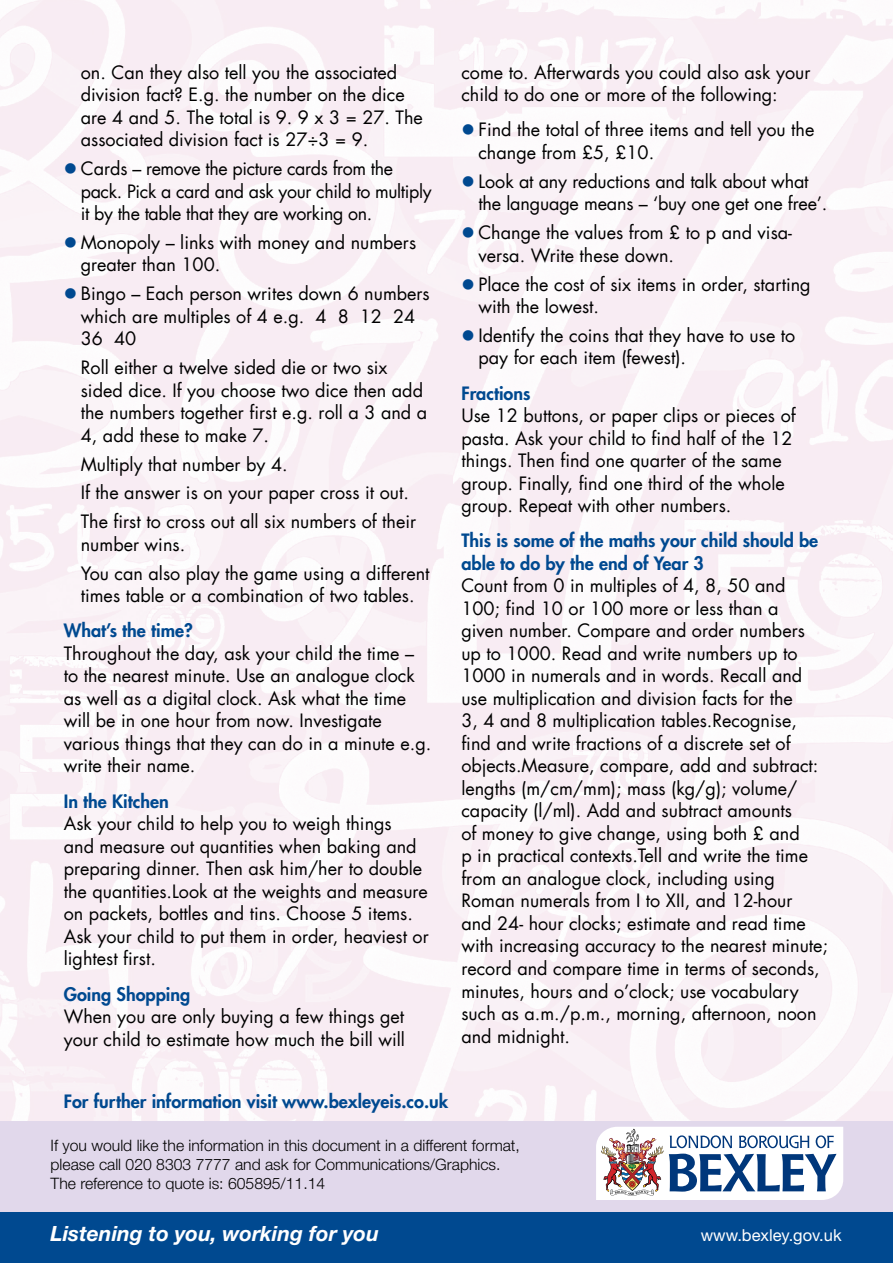
<style>
.page{position:relative;width:893px;height:1263px;background:#fff}
.page>*{position:absolute;margin:0;border:0;box-sizing:border-box;transform-origin:0 0}
.t1{font:italic 700 21px "Helvetica Neue LT Std";color:#fff}
.t2{font:18px/22.5px "Futura LT";color:#000}
.t3{font:800 18px/22.5px "Futura LT";color:#004990}
.t4{font:18px/22.5px "Futura LT";letter-spacing:-.02em;color:#000}
.t5{font:16.5px "Helvetica Neue LT Std";color:#fff}
.t6{font:300 15.75px/18.9px "Helvetica Neue LT Std";color:#000}
.s1{color:#004990}
</style>
<div class="page">
<div style="left:0;top:1121px;width:893px;height:119px;background:#e1d8eb"></div>
<div style="left:0;top:1213px;width:893px;height:50px;background:#004990"></div>
<svg style="left:596px;top:1127px;width:247px;height:73px;background:#bdc2d0"></svg>
<svg style="left:77px;top:175px;width:18px;height:1px"></svg>
<svg style="left:77px;top:300px;width:18px;height:1px"></svg>
<svg style="left:475px;top:188px;width:18px;height:1px"></svg>
<svg style="left:475px;top:290px;width:18px;height:1px"></svg>
<svg style="left:475px;top:342px;width:18px;height:1px"></svg>
<p class="t2" style="left:81px;top:61px;width:344px">on. Can they also tell you the associated division fact? E.g. the number on the dice are 4 and 5. The total is 9. 9 x 3 = 27. The associated division fact is 27÷3 = 9.</p>
<p class="t4" style="left:81px;top:157px;width:352px;text-indent:-17px"><span class="s1">●</span> Cards – remove the picture cards from the pack. Pick a card and ask your child to multiply it by the table that they are working on.</p>
<p class="t2" style="left:81px;top:231px;width:337px;text-indent:-17px"><span class="s1">●</span> Monopoly – links with money and numbers greater than 100.</p>
<p class="t2" style="left:81px;top:283px;width:350px;text-indent:-17px"><span class="s1">●</span> Bingo – Each person writes down 6 numbers which are multiples of 4 e.g. 4 8 12 24<br>36 40</p>
<p class="t2" style="left:81px;top:356px;width:348px">Roll either a twelve sided die or two six sided dice. If you choose two dice then add the numbers together first e.g. roll a 3 and a 4, add these to make 7.</p>
<p class="t2" style="left:81px;top:450px;width:337px;line-height:28.8px">Multiply that number by 4.<br>If the answer is on your paper cross it out.<br>The first to cross out all six numbers of their</p>
<p class="t2" style="left:81px;top:530px;width:350px;line-height:28.8px">number wins.<br>You can also play the game using a different</p>
<p class="t2" style="left:81px;top:584px;width:335px">times table or a combination of two tables.</p>
<p class="t3" style="left:64px;top:619px;width:131px">What’s the time?</p>
<p class="t2" style="left:64px;top:642px;width:369px">Throughout the day, ask your child the time – to the nearest minute. Use an analogue clock as well as a digital clock. Ask what the time will be in one hour from now. Investigate various things that they can do in a minute e.g. write their name.</p>
<p class="t3" style="left:64px;top:789px;width:107px">In the Kitchen</p>
<p class="t2" style="left:64px;top:812px;width:366px">Ask your child to help you to weigh things<br>and measure out quantities when baking and preparing dinner. Then ask him/her to double the quantities.Look at the weights and measure on packets, bottles and tins. Choose 5 items.<br>Ask your child to put them in order, heaviest or lightest first.</p>
<p class="t3" style="left:64px;top:982px;width:128px">Going Shopping</p>
<p class="t2" style="left:64px;top:1005px;width:343px">When you are only buying a few things get your child to estimate how much the bill will</p>
<p class="t2" style="left:461px;top:61px;width:351px">come to. Afterwards you could also ask your child to do one or more of the following:</p>
<p class="t2" style="left:478px;top:119px;width:338px;text-indent:-17px"><span class="s1">●</span> Find the total of three items and tell you the change from £5, £10.</p>
<p class="t2" style="left:478px;top:170px;width:351px;text-indent:-17px"><span class="s1">●</span> Look at any reductions and talk about what the language means – ‘buy one get one free’.</p>
<p class="t2" style="left:478px;top:221px;width:315px;text-indent:-17px"><span class="s1">●</span> Change the values from £ to p and visa&shy;versa. Write these down.</p>
<p class="t2" style="left:478px;top:273px;width:334px;text-indent:-17px"><span class="s1">●</span> Place the cost of six items in order, starting with the lowest.</p>
<p class="t2" style="left:478px;top:324px;width:318px;text-indent:-17px"><span class="s1">●</span> Identify the coins that they have to use to pay for each item (fewest).</p>
<p class="t3" style="left:461px;top:381px;width:71px">Fractions</p>
<p class="t2" style="left:461px;top:404px;width:336px">Use 12 buttons, or paper clips or pieces of pasta. Ask your child to find half of the 12 things. Then find one quarter of the same group. Finally, find one third of the whole group. Repeat with other numbers.</p>
<p class="t3" style="left:461px;top:529px;width:358px">This is some of the maths your child should be able to do by the end of Year 3</p>
<p class="t2" style="left:461px;top:575px;width:368px">Count from 0 in multiples of 4, 8, 50 and 100; find 10 or 100 more or less than a<br>given number. Compare and order numbers up to 1000. Read and write numbers up to 1000 in numerals and in words. Recall and use multiplication and division facts for the<br>3, 4 and 8 multiplication tables.Recognise, find and write fractions of a discrete set of objects.Measure, compare, add and subtract: lengths (m/cm/mm); mass (kg/g); volume/ capacity (l/ml). Add and subtract amounts<br>of money to give change, using both £ and<br>p in practical contexts.Tell and write the time from an analogue clock, including using Roman numerals from I to XII, and 12-hour<br>and 24- hour clocks; estimate and read time with increasing accuracy to the nearest minute; record and compare time in terms of seconds, minutes, hours and o’clock; use vocabulary such as a.m./p.m., morning, afternoon, noon and midnight.</p>
<p class="t3" style="left:64px;top:1090px;width:386px">For further information visit www.bexleyeis.co.uk</p>
<p class="t6" style="left:51px;top:1135px;width:471px">If you would like the information in this document in a different format, please call 020 8303 7777 and ask for Communications/Graphics.<br>The reference to quote is: 605895/11.14</p>
<p class="t1" style="left:51px;top:1220px;width:330px">Listening to you, working for you</p>
<p class="t5" style="left:701px;top:1225px;width:142px">www.bexley.gov.uk</p>
</div>
